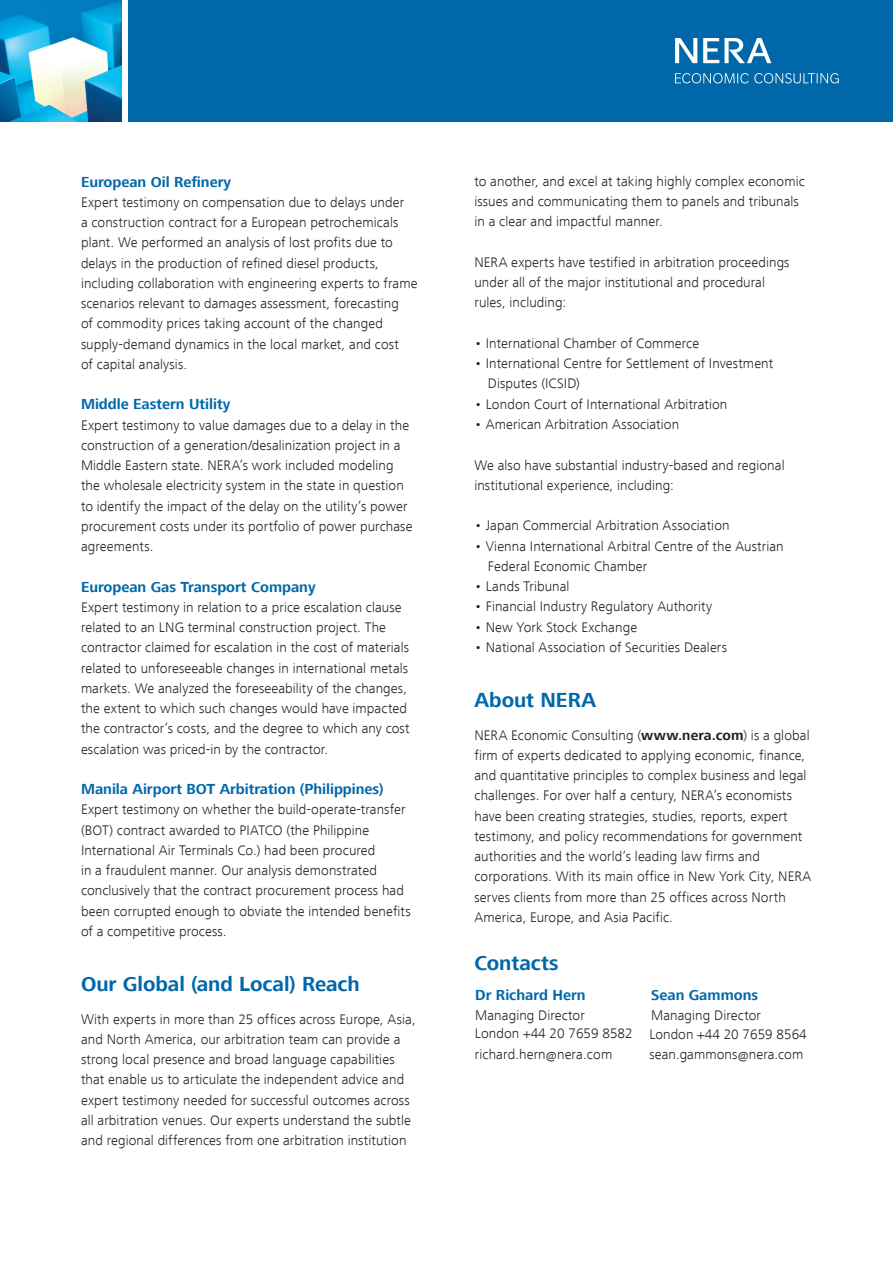
<style>
.page{position:relative;width:893px;height:1263px;background:#fff}
.page>*{position:absolute;margin:0;border:0;box-sizing:border-box;transform-origin:0 0}
.t1{font:700 21px "Frutiger Next LT";color:#0068a9}
.t2{font:700 15px "Frutiger Next LT";color:#0068a9}
.t3{font:300 14.25px/20.2px "Frutiger Next LT";letter-spacing:.005em;color:#231f20}
.s1{font-weight:700}
</style>
<div class="page">
<img style="left:0;top:0;width:121px;height:122px">
<div style="left:128px;top:0;width:765px;height:122px;background:#0068a9"></div>
<svg style="left:675px;top:38px;width:22px;height:25px"></svg>
<svg style="left:703px;top:38px;width:68px;height:25px"></svg>
<svg style="left:675px;top:73px;width:164px;height:10px"></svg>
<p class="t2" style="left:81px;top:173px;width:151px">European Oil Refinery</p>
<p class="t3" style="left:81px;top:192px;width:338px">Expert testimony on compensation due to delays under<br>a construction contract for a European petrochemicals plant. We performed an analysis of lost profits due to delays in the production of refined diesel products, including collaboration with engineering experts to frame scenarios relevant to damages assessment, forecasting<br>of commodity prices taking account of the changed supply-demand dynamics in the local market, and cost<br>of capital analysis.</p>
<p class="t2" style="left:81px;top:396px;width:151px">Middle Eastern Utility</p>
<p class="t3" style="left:81px;top:415px;width:333px">Expert testimony to value damages due to a delay in the construction of a generation/desalinization project in a Middle Eastern state. NERA’s work included modeling the wholesale electricity system in the state in question to identify the impact of the delay on the utility’s power procurement costs under its portfolio of power purchase agreements.</p>
<p class="t2" style="left:81px;top:578px;width:236px">European Gas Transport Company</p>
<p class="t3" style="left:81px;top:597px;width:330px">Expert testimony in relation to a price escalation clause related to an LNG terminal construction project. The contractor claimed for escalation in the cost of materials related to unforeseeable changes in international metals markets. We analyzed the foreseeability of the changes, the extent to which such changes would have impacted the contractor’s costs, and the degree to which any cost escalation was priced-in by the contractor.</p>
<p class="t2" style="left:81px;top:781px;width:304px">Manila Airport BOT Arbitration (Philippines)</p>
<p class="t3" style="left:81px;top:799px;width:331px">Expert testimony on whether the build-operate-transfer (BOT) contract awarded to PIATCO (the Philippine International Air Terminals Co.) had been procured<br>in a fraudulent manner. Our analysis demonstrated conclusively that the contract procurement process had been corrupted enough to obviate the intended benefits of a competitive process.</p>
<h1 class="t1" style="left:81px;top:972px;width:280px">Our Global (and Local) Reach</h1>
<p class="t3" style="left:81px;top:1009px;width:336px">With experts in more than 25 offices across Europe, Asia, and North America, our arbitration team can provide a strong local presence and broad language capabilities that enable us to articulate the independent advice and expert testimony needed for successful outcomes across all arbitration venues. Our experts understand the subtle and regional differences from one arbitration institution</p>
<p class="t3" style="left:474px;top:171px;width:332px">to another, and excel at taking highly complex economic issues and communicating them to panels and tribunals in a clear and impactful manner.</p>
<p class="t3" style="left:474px;top:252px;width:317px">NERA experts have testified in arbitration proceedings under all of the major institutional and procedural rules, including:</p>
<p class="t3" style="left:474px;top:333px;width:226px">• International Chamber of Commerce</p>
<p class="t3" style="left:488px;top:353px;width:287px;text-indent:-13px">• International Centre for Settlement of Investment<br>Disputes (ICSID)</p>
<p class="t3" style="left:474px;top:394px;width:255px">• London Court of International Arbitration</p>
<p class="t3" style="left:474px;top:414px;width:206px">• American Arbitration Association</p>
<p class="t3" style="left:474px;top:455px;width:312px">We also have substantial industry-based and regional institutional experience, including:</p>
<p class="t3" style="left:474px;top:515px;width:257px">• Japan Commercial Arbitration Association</p>
<p class="t3" style="left:488px;top:536px;width:297px;text-indent:-13px">• Vienna International Arbitral Centre of the Austrian<br>Federal Economic Chamber</p>
<p class="t3" style="left:474px;top:576px;width:97px">• Lands Tribunal</p>
<p class="t3" style="left:474px;top:596px;width:239px">• Financial Industry Regulatory Authority</p>
<p class="t3" style="left:474px;top:617px;width:164px">• New York Stock Exchange</p>
<p class="t3" style="left:474px;top:637px;width:254px">• National Association of Securities Dealers</p>
<h1 class="t1" style="left:474px;top:688px;width:123px">About NERA</h1>
<p class="t3" style="left:474px;top:725px;width:338px">NERA Economic Consulting (<span class="s1">www.nera.com</span>) is a global firm of experts dedicated to applying economic, finance, and quantitative principles to complex business and legal challenges. For over half a century, NERA’s economists have been creating strategies, studies, reports, expert testimony, and policy recommendations for government authorities and the world’s leading law firms and corporations. With its main office in New York City, NERA serves clients from more than 25 offices across North America, Europe, and Asia Pacific.</p>
<h1 class="t1" style="left:474px;top:951px;width:86px">Contacts</h1>
<p class="t2" style="left:651px;top:986px;width:109px">Sean Gammons</p>
<p class="t3" style="left:649px;top:1006px;width:159px;line-height:18.6px">Managing Director<br>London +44 20 7659 8564</p>
<p class="t3" style="left:649px;top:1044px;width:155px">sean.gammons@nera.com</p>
<p class="t2" style="left:475px;top:987px;width:112px">Dr Richard Hern</p>
<p class="t3" style="left:475px;top:1006px;width:159px;line-height:18.8px">Managing Director<br>London +44 20 7659 8582</p>
<p class="t3" style="left:475px;top:1044px;width:139px">richard.hern@nera.com</p>
</div>
